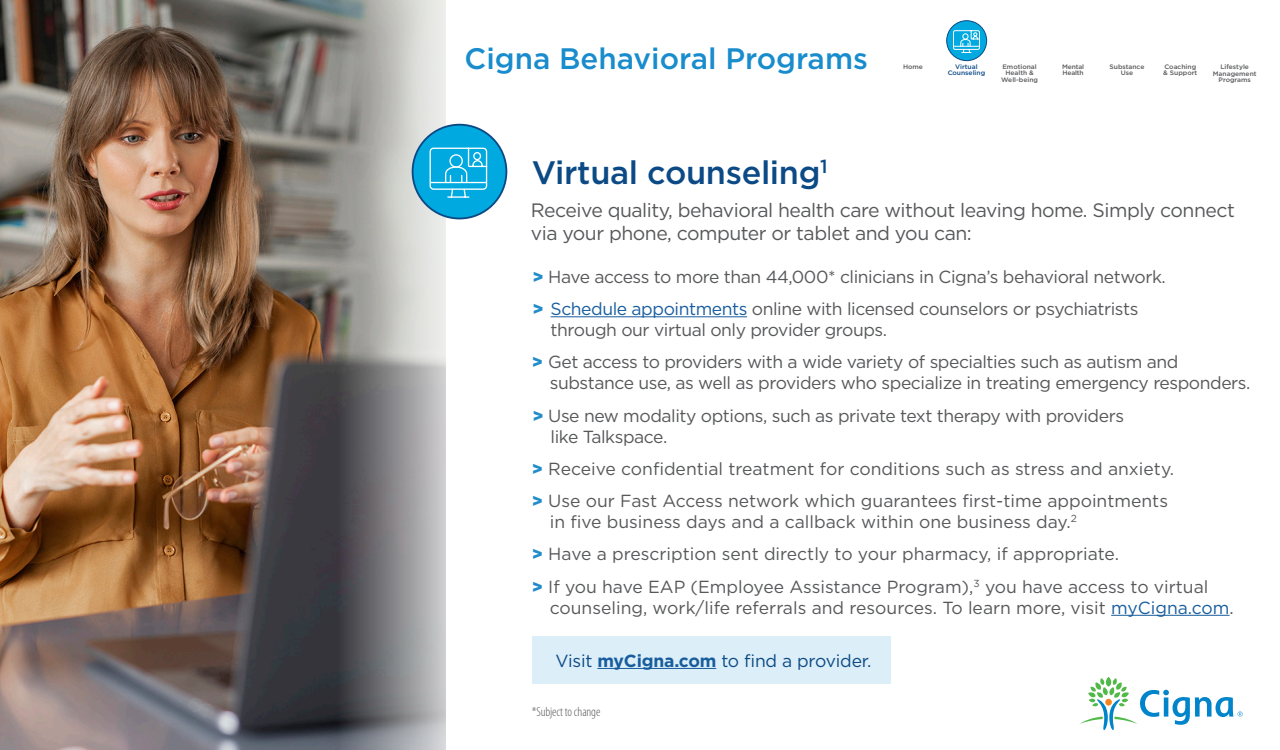
<style>
.page{position:relative;width:1280px;height:750px;background:#fff}
.page>*{position:absolute;margin:0;border:0;box-sizing:border-box;transform-origin:0 0}
.t1{font:500 32.5px "Gotham";letter-spacing:-.01em;color:#0c4a86}
.t2{font:500 29.62px "Gotham";color:#188ccc}
.t3{font:19.38px/23.2px "Gotham";letter-spacing:-.025em;color:#57585a}
.t4{font:17.5px/21px "Gotham";letter-spacing:-.025em;color:#57585a}
.t5{font:17.5px/21px "Gotham";color:#57585a}
.t6{font:17.5px "Gotham";letter-spacing:-.01em;color:#0c4a86}
.t7{font:300 condensed 13.12px "Myriad Pro";letter-spacing:-.01em;color:#57585a}
.t8{font:500 6.5px/6.5px "Gotham";color:#58595b;text-align:center;scale:1.04 1}
.t9{font:500 6.5px/6.5px "Gotham";color:#0c4a86;text-align:center;scale:1.04 1}
.t10{font:500 6.5px/6.5px "Gotham";letter-spacing:-.025em;color:#58595b;scale:1.04 1}
.s1{font-weight:900;color:#218bcb}
.s2{color:#175d9e}
.s3{font-weight:700;color:#175d9e}
</style>
<div class="page">
<svg style="left:1080px;top:677px;width:163px;height:53px"></svg>
<img style="left:0;top:0;width:446px;height:750px">
<img style="left:159px;top:0;width:349px;height:749px">
<div style="left:413px;top:125px;width:93px;height:93px;background:#00aae0;border-radius:50%"></div>
<div style="left:412px;top:124px;width:95px;height:95px;border:2px solid #0c4a86;border-radius:50%"></div>
<svg style="left:429px;top:147px;width:59px;height:51px"></svg>
<hr style="left:551px;top:316px;width:196px;height:1px;background:#175d9e">
<hr style="left:1111px;top:615px;width:119px;height:1px;background:#175d9e">
<div style="left:533px;top:636px;width:358px;height:47px;background:#dceef7"></div>
<hr style="left:597px;top:668px;width:119px;height:1px;background:#175d9e">
<div style="left:947px;top:21px;width:40px;height:40px;background:#00aae0;border-radius:50%"></div>
<div style="left:946px;top:20px;width:41px;height:41px;border:1px solid #0c4a86;border-radius:50%"></div>
<svg style="left:953px;top:30px;width:27px;height:23px"></svg>
<p class="t2" style="left:465px;top:39px;width:405px">Cigna Behavioral Programs</p>
<p class="t8" style="left:903px;top:63px;width:21px">Home</p>
<p class="t10" style="left:1062px;top:63px;width:22px">Mental<br>Health</p>
<p class="t8" style="left:1110px;top:63px;width:35px">Substance<br>Use</p>
<p class="t8" style="left:1163px;top:63px;width:34px;text-align:left">Coaching &amp; Support</p>
<p class="t9" style="left:948px;top:63px;width:38px">Virtual<br>Counseling</p>
<p class="t8" style="left:1001px;top:63px;width:37px">Emotional<br>Health &amp;<br>Well-being</p>
<p class="t8" style="left:1213px;top:64px;width:44px">Lifestyle<br>Management<br>Programs</p>
<p class="t1" style="left:532px;top:151px;width:297px">Virtual counseling<sup>1</sup></p>
<p class="t3" style="left:531px;top:198px;width:705px">Receive quality, behavioral health care without leaving home. Simply connect via your phone, computer or tablet and you can:</p>
<p class="t4" style="left:533px;top:266px;width:635px"><span class="s1">&gt;</span> Have access to more than 44,000* clinicians in Cigna’s behavioral network.</p>
<p class="t4" style="left:551px;top:298px;width:589px;text-indent:-18px"><span class="s1">&gt;</span> <span class="s2">Schedule appointments</span> online with licensed counselors or psychiatrists through our virtual only provider groups.</p>
<p class="t4" style="left:550px;top:351px;width:702px;text-indent:-18px"><span class="s1">&gt;</span> Get access to providers with a wide variety of specialties such as autism and substance use, as well as providers who specialize in treating emergency responders.</p>
<p class="t4" style="left:551px;top:404px;width:575px;text-indent:-18px"><span class="s1">&gt;</span> Use new modality options, such as private text therapy with providers like Talkspace.</p>
<p class="t5" style="left:532px;top:458px;width:644px"><span class="s1">&gt;</span> Receive confidential treatment for conditions such as stress and anxiety.</p>
<p class="t5" style="left:550px;top:490px;width:620px;text-indent:-18px"><span class="s1">&gt;</span> Use our Fast Access network which guarantees first-time appointments in five business days and a callback within one business day.<sup>2</sup></p>
<p class="t5" style="left:532px;top:543px;width:589px"><span class="s1">&gt;</span> Have a prescription sent directly to your pharmacy, if appropriate.</p>
<p class="t5" style="left:550px;top:575px;width:685px;text-indent:-18px"><span class="s1">&gt;</span> If you have EAP (Employee Assistance Program),<sup>3</sup> you have access to virtual counseling, work/life referrals and resources. To learn more, visit <span class="s2">myCigna.com</span>.</p>
<p class="t6" style="left:555px;top:649px;width:318px">Visit <span class="s3">myCigna.com</span> to find a provider.</p>
<p class="t7" style="left:532px;top:705px;width:70px">*Subject to change</p>
</div>
